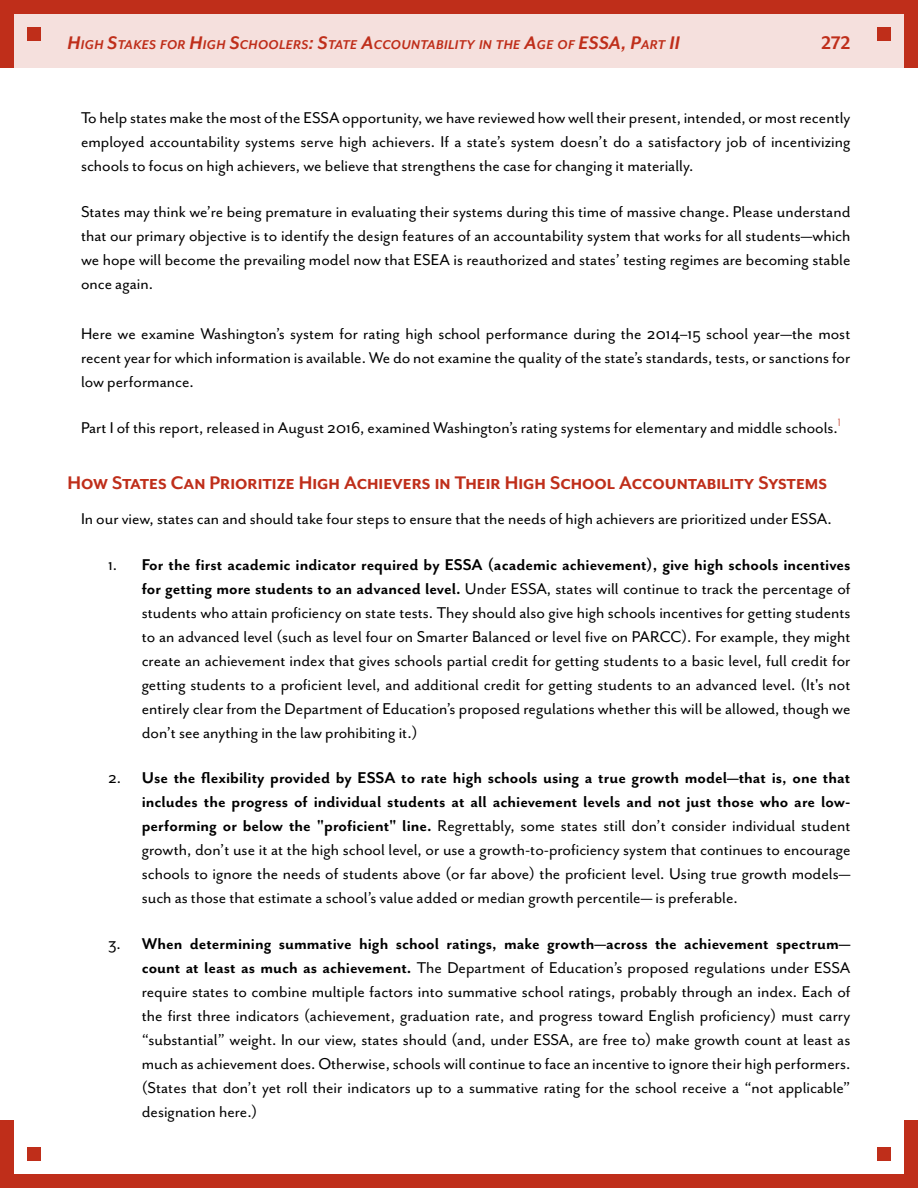
<style>
.page{position:relative;width:918px;height:1188px;background:#fff}
.page>*{position:absolute;margin:0;border:0;box-sizing:border-box;transform-origin:0 0}
.t1{font:700 21px "Mr Eaves XL Mod OT";color:#bf2e1a}
.t2{font:18px/24px "Mr Eaves San OT";color:#000;text-align:justify}
.t3{font:italic 700 14.7px "Mr Eaves XL Mod OT";letter-spacing:.03em;color:#bf2e1a}
.s1{font-size:21px}
.s2{font-weight:700}
</style>
<div class="page">
<div style="left:0;top:0;width:918px;height:68px;background:#f5e0dd"></div>
<div style="left:0;top:0;width:918px;height:14px;background:#bf2e1a"></div>
<div style="left:0;top:0;width:14px;height:68px;background:#bf2e1a"></div>
<div style="left:904px;top:0;width:14px;height:68px;background:#bf2e1a"></div>
<div style="left:0;top:1174px;width:918px;height:14px;background:#bf2e1a"></div>
<div style="left:0;top:1120px;width:14px;height:68px;background:#bf2e1a"></div>
<div style="left:904px;top:1120px;width:14px;height:68px;background:#bf2e1a"></div>
<div style="left:27px;top:1148px;width:13px;height:13px;background:#bf2e1a"></div>
<div style="left:27px;top:27px;width:13px;height:13px;background:#bf2e1a"></div>
<div style="left:878px;top:27px;width:13px;height:13px;background:#bf2e1a"></div>
<div style="left:878px;top:1148px;width:13px;height:13px;background:#bf2e1a"></div>
<p class="t3" style="left:68px;top:37px;width:609px"><span class="s1">H</span>IGH <span class="s1">S</span>TAKES FOR <span class="s1">H</span>IGH <span class="s1">S</span>CHOOLERS<span class="s1">: S</span>TATE <span class="s1">A</span>CCOUNTABILITY IN THE <span class="s1">A</span>GE OF <span class="s1">ESSA, P</span>ART <span class="s1">II</span></p>
<p class="t1" style="left:822px;top:32px;width:30px">272</p>
<p class="t2" style="left:81px;top:106px;width:771px">To help states make the most of the ESSA opportunity, we have reviewed how well their present, intended, or most recently employed accountability systems serve high achievers. If a state’s system doesn’t do a satisfactory job of incentivizing schools to focus on high achievers, we believe that strengthens the case for changing it materially.</p>
<p class="t2" style="left:81px;top:200px;width:771px">States may think we’re being premature in evaluating their systems during this time of massive change. Please understand that our primary objective is to identify the design features of an accountability system that works for all students—which we hope will become the prevailing model now that ESEA is reauthorized and states’ testing regimes are becoming stable once again.</p>
<p class="t2" style="left:81px;top:322px;width:771px">Here we examine Washington’s system for rating high school performance during the 2014–15 school year—the most recent year for which information is available. We do not examine the quality of the state’s standards, tests, or sanctions for low performance.</p>
<p class="t2" style="left:81px;top:415px;width:761px">Part I of this report, released in August 2016, examined Washington’s rating systems for elementary and middle schools.<sup>1</sup></p>
<p class="t1" style="left:68px;top:472px;width:761px">How States Can Prioritize High Achievers in Their High School Accountability Systems</p>
<p class="t2" style="left:81px;top:507px;width:752px">In our view, states can and should take four steps to ensure that the needs of high achievers are prioritized under ESSA.</p>
<p class="t2" style="left:142px;top:553px;width:710px;text-indent:-34px">1. <span class="s2">For the first academic indicator required by ESSA (academic achievement), give high schools incentives for getting more students to an advanced level.</span> Under ESSA, states will continue to track the percentage of students who attain proficiency on state tests. They should also give high schools incentives for getting students to an advanced level (such as level four on Smarter Balanced or level five on PARCC). For example, they might create an achievement index that gives schools partial credit for getting students to a basic level, full credit for getting students to a proficient level, and additional credit for getting students to an advanced level. (It's not entirely clear from the Department of Education’s proposed regulations whether this will be allowed, though we don’t see anything in the law prohibiting it.)</p>
<p class="t2" style="left:142px;top:766px;width:710px;text-indent:-34px">2. <span class="s2">Use the flexibility provided by ESSA to rate high schools using a true growth model—that is, one that includes the progress of individual students at all achievement levels and not just those who are low&shy;performing or below the "proficient" line.</span> Regrettably, some states still don’t consider individual student growth, don’t use it at the high school level, or use a growth-to-proficiency system that continues to encourage schools to ignore the needs of students above (or far above) the proficient level. Using true growth models— such as those that estimate a school’s value added or median growth percentile— is preferable.</p>
<p class="t2" style="left:142px;top:932px;width:710px;text-indent:-34px">3. <span class="s2">When determining summative high school ratings, make growth—across the achievement spectrum— count at least as much as achievement.</span> The Department of Education’s proposed regulations under ESSA require states to combine multiple factors into summative school ratings, probably through an index. Each of the first three indicators (achievement, graduation rate, and progress toward English proficiency) must carry “substantial” weight. In our view, states should (and, under ESSA, are free to) make growth count at least as much as achievement does. Otherwise, schools will continue to face an incentive to ignore their high performers. (States that don’t yet roll their indicators up to a summative rating for the school receive a “not applicable” designation here.)</p>
</div>
